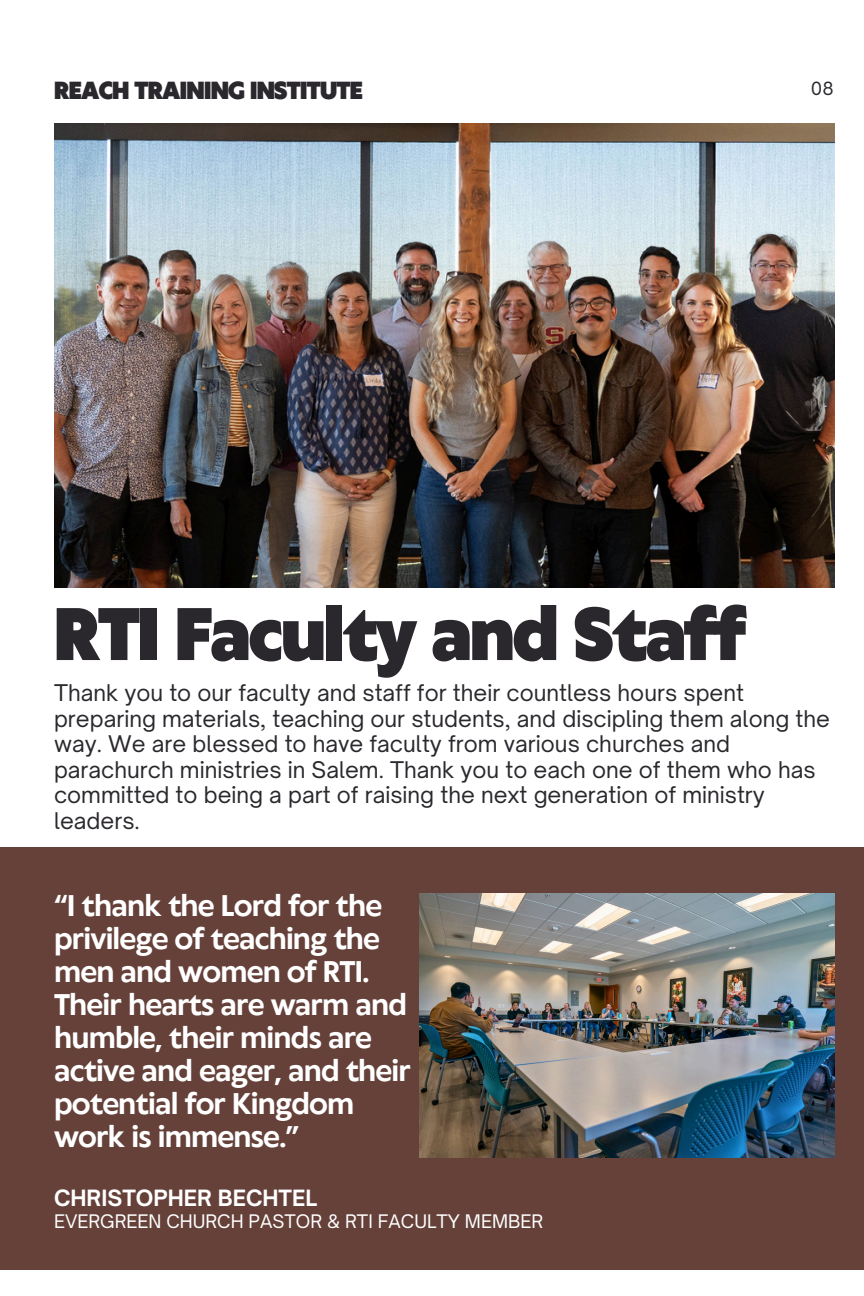
<style>
.page{position:relative;width:864px;height:1296px;background:#fff}
.page>*{position:absolute;margin:0;border:0;box-sizing:border-box;transform-origin:0 0}
.t1{font:900 69.6px "Klein Text";letter-spacing:-.03em;color:#2b282d}
.t2{font:700 28px/33px "Klein Text";letter-spacing:-.03em;color:#fff}
.t3{font:900 23.2px "Klein Text";letter-spacing:-.03em;color:#2b282d}
.t4{font:22px/25.6px "Open Sauce One";color:#2b282d}
.t5{font:700 21.4px "Open Sauce One";color:#fff}
.t6{font:17.8px "Open Sauce One";color:#fff}
.t7{font:17.4px "Open Sauce One";color:#2b282d}
</style>
<div class="page">
<img style="left:54px;top:124px;width:780px;height:463px">
<div style="left:0;top:847px;width:864px;height:422px;background:#65413a"></div>
<img style="left:419px;top:894px;width:416px;height:264px">
<h1 class="t3" style="left:54px;top:78px;width:310px">REACH TRAINING INSTITUTE</h1>
<h4 class="t7" style="left:811px;top:78px;width:24px">08</h4>
<p class="t1" style="left:54px;top:599px;width:693px">RTI Faculty and Staff</p>
<h2 class="t4" style="left:54px;top:680px;width:777px">Thank you to our faculty and staff for their countless hours spent preparing materials, teaching our students, and discipling them along the way. We are blessed to have faculty from various churches and parachurch ministries in Salem. Thank you to each one of them who has committed to being a part of raising the next generation of ministry leaders.</h2>
<p class="t2" style="left:54px;top:892px;width:358px">“I thank the Lord for the privilege of teaching the men and women of RTI.<br>Their hearts are warm and humble, their minds are active and eager, and their potential for Kingdom work is immense.”</p>
<p class="t5" style="left:54px;top:1185px;width:265px">CHRISTOPHER BECHTEL</p>
<p class="t6" style="left:54px;top:1210px;width:491px">EVERGREEN CHURCH PASTOR &amp; RTI FACULTY MEMBER</p>
</div>
